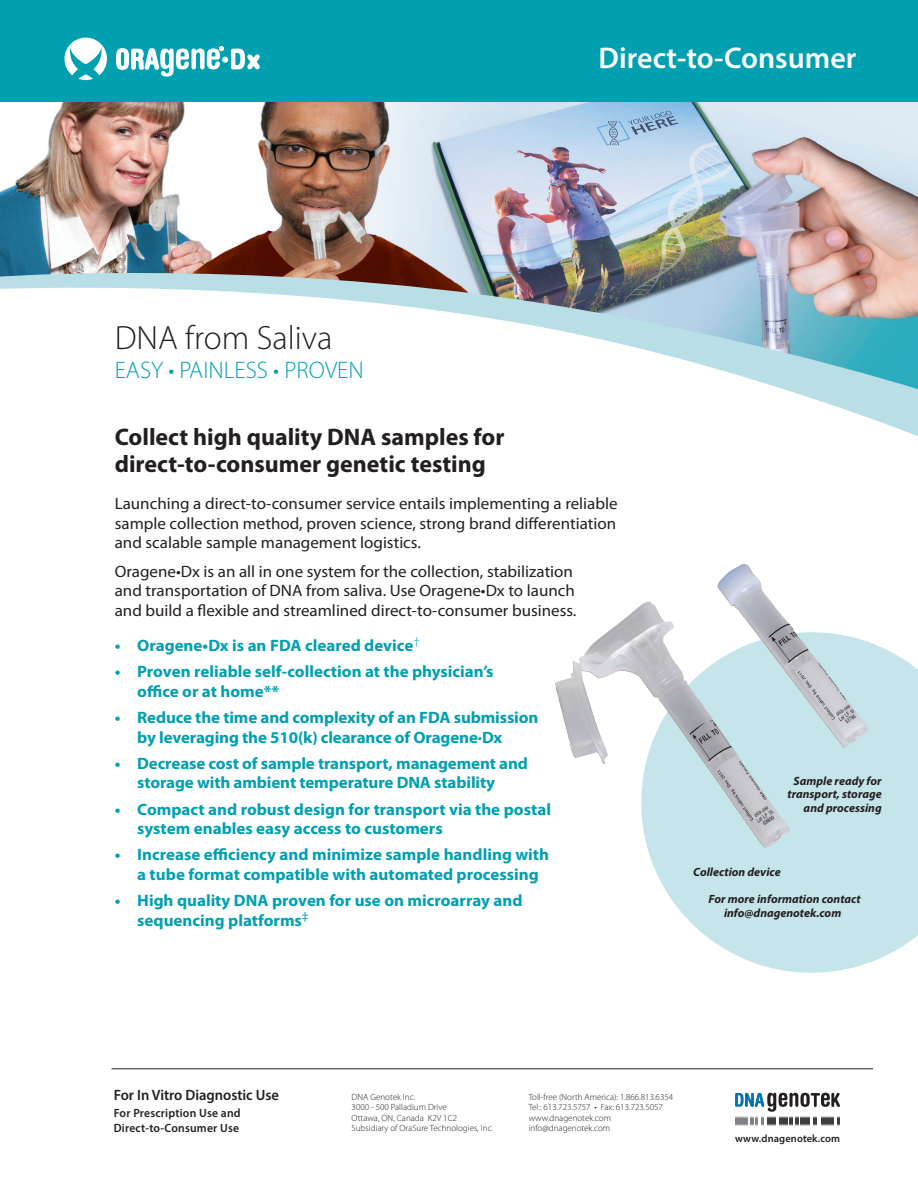
<style>
.page{position:relative;width:918px;height:1188px;background:#fff}
.page>*{position:absolute;margin:0;border:0;box-sizing:border-box;transform-origin:0 0}
.t1{font:300 33.75px "Myriad Pro";color:#231f20}
.t2{font:600 30px "Myriad Pro";color:#fff}
.t3{font:700 24px/27px "Myriad Pro";color:#231f20}
.t4{font:300 24px "Myriad Pro";color:#00a0b0}
.t5{font:700 16.5px/19.5px "Myriad Pro";color:#00a0b0}
.t6{font:16.5px/19.5px "Myriad Pro";color:#231f20;text-align:justify}
.t7{font:600 15px "Myriad Pro";color:#231f20}
.t8{font:italic 700 12px/13.5px "Myriad Pro";color:#231f20;text-align:center}
.t9{font:600 12px/15px "Myriad Pro";letter-spacing:.02em;color:#231f20}
.t10{font:600 10.5px "Myriad Pro";letter-spacing:.01em;color:#231f20}
.t11{font:300 9px/10.5px "Myriad Pro";color:#231f20}
</style>
<div class="page">
<img style="left:0;top:102px;width:918px;height:154px">
<div style="left:0;top:0;width:918px;height:102px;background:#00a0b0"></div>
<svg style="left:647px;top:642px;width:271px;height:331px;fill:#c5e5ea"></svg>
<svg style="left:64px;top:38px;width:43px;height:42px"></svg>
<svg style="left:116px;top:46px;width:144px;height:31px"></svg>
<img style="left:555px;top:564px;width:314px;height:284px">
<svg style="left:0;top:256px;width:918px;height:180px"></svg>
<hr style="left:112px;top:1069px;width:761px;height:1px;background:#231f20">
<svg style="left:735px;top:1093px;width:105px;height:33px"></svg>
<h1 class="t1" style="left:115px;top:318px;width:219px">DNA from Saliva</h1>
<h3 class="t4" style="left:115px;top:356px;width:250px">EASY • PAINLESS • PROVEN</h3>
<h2 class="t2" style="left:599px;top:39px;width:259px">Direct-to-Consumer</h2>
<h3 class="t3" style="left:115px;top:423px;width:391px">Collect high quality DNA samples for direct‑to‑consumer genetic testing</h3>
<p class="t6" style="left:115px;top:494px;width:504px">Launching a direct-to-consumer service entails implementing a reliable sample collection method, proven science, strong brand differentiation and scalable sample management logistics.</p>
<p class="t6" style="left:115px;top:561px;width:463px;text-align:left">Oragene•Dx is an all in one system for the collection, stabilization and transportation of DNA from saliva. Use Oragene•Dx to launch and build a flexible and streamlined direct-to-consumer business.</p>
<p class="t5" style="left:115px;top:635px;width:307px">• Oragene•Dx is an FDA cleared device<sup>†</sup></p>
<p class="t5" style="left:137px;top:662px;width:358px;text-indent:-23px">• Proven reliable self-collection at the physician’s office or at home**</p>
<p class="t5" style="left:137px;top:707px;width:403px;text-indent:-23px">• Reduce the time and complexity of an FDA submission by leveraging the 510(k) clearance of Oragene∙Dx</p>
<p class="t5" style="left:137px;top:753px;width:392px;text-indent:-23px">• Decrease cost of sample transport, management and storage with ambient temperature DNA stability</p>
<p class="t5" style="left:137px;top:799px;width:415px;text-indent:-23px">• Compact and robust design for transport via the postal system enables easy access to customers</p>
<p class="t5" style="left:137px;top:845px;width:413px;text-indent:-23px">• Increase efficiency and minimize sample handling with a tube format compatible with automated processing</p>
<p class="t5" style="left:137px;top:890px;width:387px;text-indent:-22px">• High quality DNA proven for use on microarray and sequencing platforms<sup>‡</sup></p>
<p class="t8" style="left:788px;top:773px;width:96px;text-align:right">Sample ready for transport, storage and processing</p>
<p class="t8" style="left:693px;top:865px;width:89px">Collection device</p>
<p class="t8" style="left:709px;top:892px;width:154px">For more information contact info@dnagenotek.com</p>
<p class="t7" style="left:114px;top:1085px;width:167px">For In Vitro Diagnostic Use</p>
<p class="t9" style="left:114px;top:1106px;width:128px">For Prescription Use and<br>Direct-to-Consumer Use</p>
<p class="t11" style="left:352px;top:1091px;width:143px">DNA Genotek Inc.<br>3000 - 500 Palladium Drive<br>Ottawa, ON, Canada K2V 1C2<br>Subsidiary of OraSure Technologies, Inc.</p>
<p class="t11" style="left:529px;top:1091px;width:146px">Toll-free (North America): 1.866.813.6354<br>Tel.: 613.723.5757 • Fax: 613.723.5057 www.dnagenotek.com info@dnagenotek.com</p>
<p class="t10" style="left:735px;top:1132px;width:106px">www.dnagenotek.com</p>
</div>
